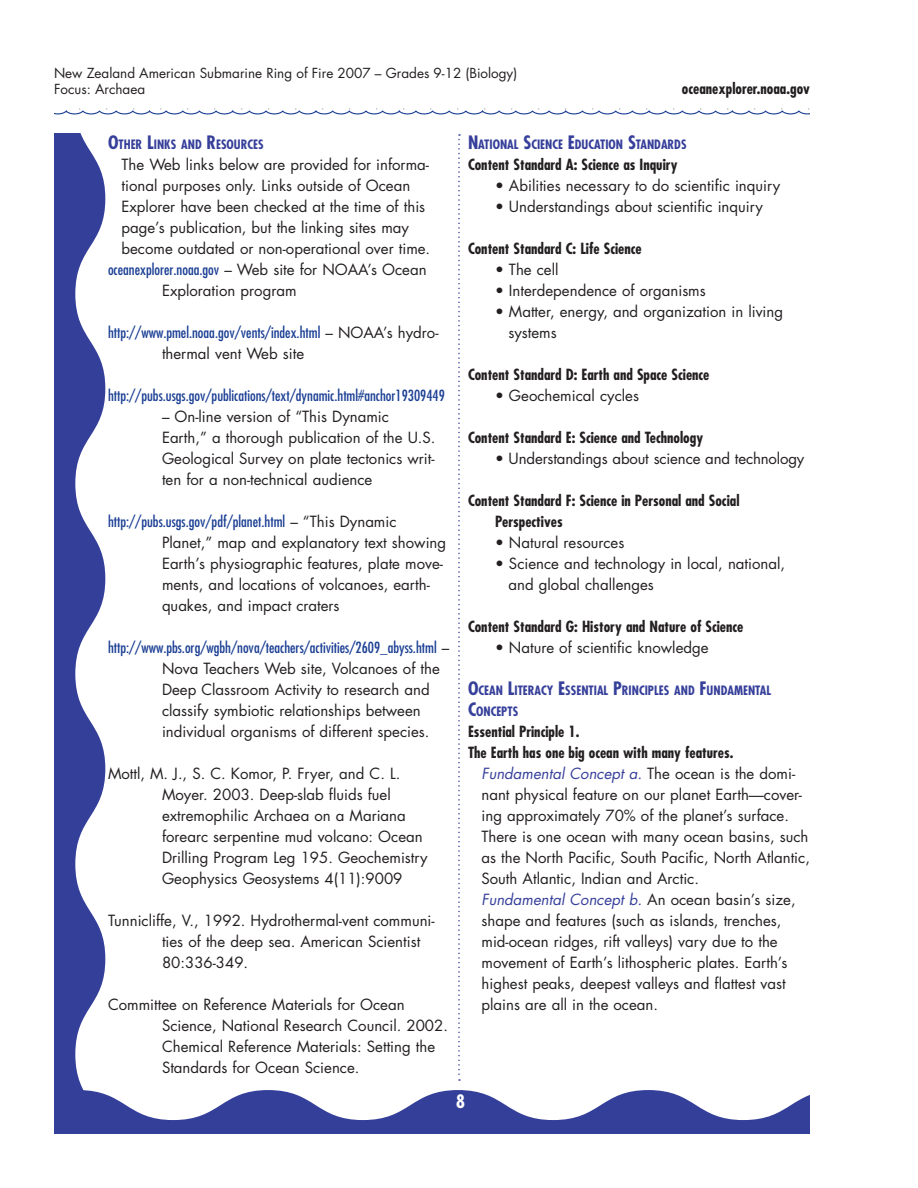
<style>
.page{position:relative;width:918px;height:1188px;background:#fff}
.page>*{position:absolute;margin:0;border:0;box-sizing:border-box;transform-origin:0 0}
.references{font:15px/21px "Futura";color:#231f20}
.body_text_lists{font:15px/21px "Futura";color:#231f20}
.ind_sub_txt_w_bullet{font:15px/21px "Futura";color:#231f20}
.Standard_header{font:700 condensed 15px/21px "Futura";color:#231f20}
.references-2{font:condensed 15px/21px "Futura";color:#1b3f94}
.t1{font:13.5px/16.2px "Futura";color:#231f20}
.Sub_head{font:700 condensed 12.6px/21px "Futura";color:#363f9a}
.s1{font-size:18px}
.s2{font-stretch:condensed;color:#1b3f94}
.s3{font-stretch:normal;color:#231f20}
.s4{font-style:italic;color:#363f9a}
</style>
<div class="page">
<svg style="left:54px;top:134px;width:51px;height:956px;fill:#343f9a"></svg>
<svg style="left:54px;top:108px;width:756px;height:7px"></svg>
<svg style="left:458px;top:134px;width:2px;height:947px"></svg>
<svg style="left:54px;top:1090px;width:756px;height:44px"></svg>
<p class="t1" style="left:54px;top:65px;width:465px">New Zealand American Submarine Ring of Fire 2007 – Grades 9-12 (Biology)<br>Focus: Archaea</p>
<p class="Standard_header" style="left:682px;top:78px;width:130px">oceanexplorer.noaa.gov</p>
<p class="Sub_head" style="left:108px;top:134px;width:157px"><span class="s1">O</span>ther <span class="s1">L</span>inks and <span class="s1">R</span>esources</p>
<p class="body_text_lists" style="left:122px;top:154px;width:310px">The Web links below are provided for informa&shy;tional purposes only. Links outside of Ocean Explorer have been checked at the time of this page’s publication, but the linking sites may become outdated or non-operational over time.</p>
<p class="references" style="left:162px;top:259px;width:266px;text-indent:-54px"><span class="s2">oceanexplorer.noaa.gov</span> – Web site for NOAA’s Ocean<br>Exploration program</p>
<p class="references-2" style="left:162px;top:322px;width:278px;text-indent:-54px">http://www.pmel.noaa.gov/vents/index.html <span class="s3">– NOAA’s hydro&shy;thermal vent Web site</span></p>
<p class="references-2" style="left:108px;top:385px;width:338px">http://pubs.usgs.gov/publications/text/dynamic.html#anchor19309449</p>
<p class="references" style="left:162px;top:406px;width:275px">– On-line version of “This Dynamic Earth,” a thorough publication of the U.S.<br>Geological Survey on plate tectonics writ&shy;ten for a non-technical audience</p>
<p class="references" style="left:162px;top:511px;width:286px;text-indent:-54px"><span class="s2">http://pubs.usgs.gov/pdf/planet.html</span> – “This Dynamic Planet,” map and explanatory text showing Earth’s physiographic features, plate move&shy;ments, and locations of volcanoes, earth&shy;quakes, and impact craters</p>
<p class="references" style="left:162px;top:637px;width:289px;text-indent:-54px"><span class="s2">http://www.pbs.org/wgbh/nova/teachers/activities/2609_abyss.html</span> – Nova Teachers Web site, Volcanoes of the Deep Classroom Activity to research and classify symbiotic relationships between individual organisms of different species.</p>
<p class="references" style="left:162px;top:763px;width:267px;text-indent:-54px">Mottl, M. J., S. C. Komor, P. Fryer, and C. L.<br>Moyer. 2003. Deep-slab fluids fuel extremophilic Archaea on a Mariana forearc serpentine mud volcano: Ocean Drilling Program Leg 195. Geochemistry Geophysics Geosystems 4(11):9009</p>
<p class="references" style="left:162px;top:910px;width:274px;text-indent:-54px">Tunnicliffe, V., 1992. Hydrothermal-vent communi&shy;ties of the deep sea. American Scientist<br>80:336-349.</p>
<p class="references" style="left:162px;top:994px;width:288px;text-indent:-54px">Committee on Reference Materials for Ocean Science, National Research Council. 2002.<br>Chemical Reference Materials: Setting the Standards for Ocean Science.</p>
<p class="Sub_head" style="left:468px;top:134px;width:220px"><span class="s1">N</span>ational <span class="s1">S</span>cience <span class="s1">E</span>ducation <span class="s1">S</span>tandards</p>
<p class="Standard_header" style="left:468px;top:154px;width:211px">Content Standard A: Science as Inquiry</p>
<p class="ind_sub_txt_w_bullet" style="left:495px;top:175px;width:287px">• Abilities necessary to do scientific inquiry</p>
<p class="ind_sub_txt_w_bullet" style="left:495px;top:196px;width:269px">• Understandings about scientific inquiry</p>
<p class="Standard_header" style="left:468px;top:238px;width:175px">Content Standard C: Life Science</p>
<p class="ind_sub_txt_w_bullet" style="left:495px;top:259px;width:65px">• The cell</p>
<p class="ind_sub_txt_w_bullet" style="left:495px;top:280px;width:212px">• Interdependence of organisms</p>
<p class="ind_sub_txt_w_bullet" style="left:508px;top:301px;width:276px;text-indent:-14px">• Matter, energy, and organization in living systems</p>
<p class="Standard_header" style="left:468px;top:364px;width:243px">Content Standard D: Earth and Space Science</p>
<p class="ind_sub_txt_w_bullet" style="left:495px;top:385px;width:145px">• Geochemical cycles</p>
<p class="Standard_header" style="left:468px;top:427px;width:237px">Content Standard E: Science and Technology</p>
<p class="ind_sub_txt_w_bullet" style="left:495px;top:448px;width:311px">• Understandings about science and technology</p>
<p class="Standard_header" style="left:495px;top:490px;width:246px;text-indent:-27px">Content Standard F: Science in Personal and Social<br>Perspectives</p>
<p class="ind_sub_txt_w_bullet" style="left:495px;top:532px;width:131px">• Natural resources</p>
<p class="ind_sub_txt_w_bullet" style="left:508px;top:553px;width:278px;text-indent:-14px">• Science and technology in local, national, and global challenges</p>
<p class="Standard_header" style="left:468px;top:616px;width:277px">Content Standard G: History and Nature of Science</p>
<p class="ind_sub_txt_w_bullet" style="left:495px;top:637px;width:215px">• Nature of scientific knowledge</p>
<p class="Sub_head" style="left:468px;top:680px;width:304px"><span class="s1">O</span>cean <span class="s1">L</span>iteracy <span class="s1">E</span>ssential <span class="s1">P</span>rinciples and <span class="s1">F</span>undamental<br><span class="s1">C</span>oncepts</p>
<p class="Standard_header" style="left:468px;top:721px;width:113px">Essential Principle 1 .</p>
<p class="Standard_header" style="left:468px;top:742px;width:267px">The Earth has one big ocean with many features.</p>
<p class="body_text_lists" style="left:482px;top:763px;width:330px"><span class="s4">Fundamental Concept a.</span> The ocean is the domi&shy;nant physical feature on our planet Earth—cover&shy;ing approximately 70% of the planet’s surface.<br>There is one ocean with many ocean basins, such as the North Pacific, South Pacific, North Atlantic, South Atlantic, Indian and Arctic.</p>
<p class="body_text_lists" style="left:482px;top:889px;width:316px"><span class="s4">Fundamental Concept b.</span> An ocean basin’s size, shape and features (such as islands, trenches, mid-ocean ridges, rift valleys) vary due to the movement of Earth’s lithospheric plates. Earth’s highest peaks, deepest valleys and flattest vast plains are all in the ocean.</p>
</div>
